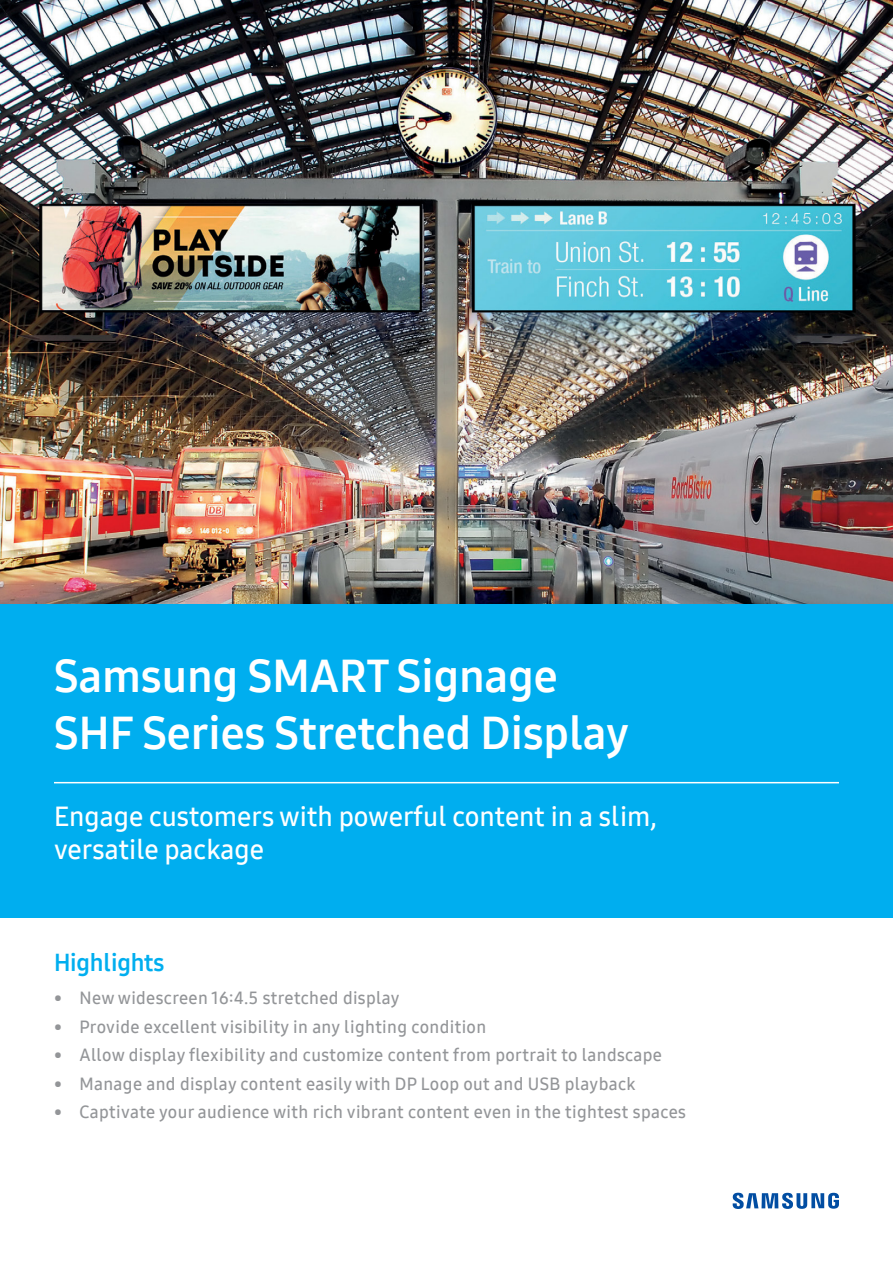
<style>
.page{position:relative;width:893px;height:1263px;background:#fff}
.page>*{position:absolute;margin:0;border:0;box-sizing:border-box;transform-origin:0 0}
.t1{font:45px/57px "Samsung One 700";color:#fff}
.t2{font:27px/33px "Samsung One 600";color:#fff}
.t3{font:24px "Samsung One 700";letter-spacing:-.01em;color:#00aeef}
.t4{font:17.25px "Samsung One 600";letter-spacing:.02em;color:#939598}
</style>
<div class="page">
<svg style="left:733px;top:1193px;width:106px;height:16px"></svg>
<img style="left:0;top:0;width:893px;height:604px">
<div style="left:0;top:604px;width:893px;height:313px;background:#00aeef"></div>
<hr style="left:54px;top:782px;width:785px;height:1px;background:#fff">
<h1 class="t1" style="left:54px;top:647px;width:577px">Samsung SMART Signage<br>SHF Series Stretched Display</h1>
<h2 class="t2" style="left:54px;top:799px;width:604px">Engage customers with powerful content in a slim, versatile package</h2>
<h3 class="t3" style="left:54px;top:947px;width:112px">Highlights</h3>
<p class="t4" style="left:54px;top:986px;width:347px">• New widescreen 16:4.5 stretched display</p>
<p class="t4" style="left:54px;top:1015px;width:434px">• Provide excellent visibility in any lighting condition</p>
<p class="t4" style="left:54px;top:1043px;width:609px">• Allow display flexibility and customize content from portrait to landscape</p>
<p class="t4" style="left:54px;top:1072px;width:583px">• Manage and display content easily with DP Loop out and USB playback</p>
<p class="t4" style="left:54px;top:1100px;width:633px">• Captivate your audience with rich vibrant content even in the tightest spaces</p>
</div>
